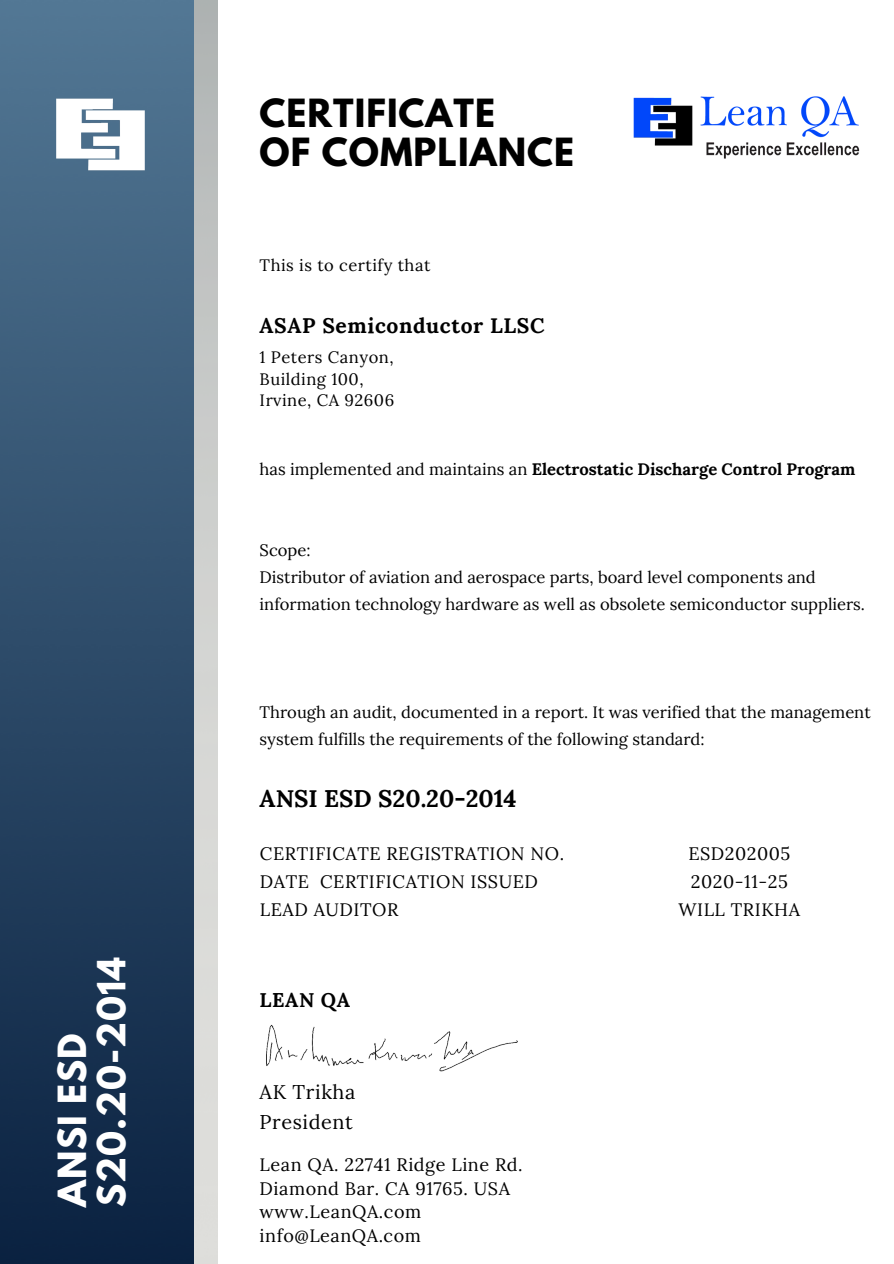
<style>
.page{position:relative;width:894px;height:1264px;background:#fff}
.page>*{position:absolute;margin:0;border:0;box-sizing:border-box;transform-origin:0 0}
.t1{font:700 34.35px/39px "League Spartan";letter-spacing:.03em;color:#000}
.t2{font:700 34.35px/39px "League Spartan";letter-spacing:.03em;color:#fff}
.t3{font:700 24px "Lora";color:#000}
.t4{font:700 21px "Lora";letter-spacing:.03em;color:#000}
.t5{font:19.8px/30.5px "Lora";letter-spacing:.03em;color:#000}
.t6{font:700 19.8px "Lora";letter-spacing:.03em;color:#000}
.t7{font:18px/28.2px "Lora";letter-spacing:.03em;color:#000}
.t8{font:16.5px/27px "Lora";color:#000}
.t9{font:700 16.5px "Lora";color:#000}
.t10{font:16.5px/21.5px "Lora";letter-spacing:.03em;color:#000}
.s1{font-weight:400}
</style>
<div class="page">
<img style="left:193px;top:0;width:24px;height:1263px">
<img style="left:0;top:0;width:193px;height:1263px">
<img style="left:22px;top:55px;width:131px;height:163px">
<img style="left:633px;top:96px;width:227px;height:63px">
<img style="left:266px;top:1024px;width:252px;height:48px">
<h1 class="t2" style="left:57px;top:1207px;width:253px;rotate:-90deg">ANSI ESD<br>S20.20-2014</h1>
<h1 class="t1" style="left:259px;top:98px;width:316px">CERTIFICATE<br>OF COMPLIANCE</h1>
<p class="t10" style="left:259px;top:254px;width:172px">This is to certify that</p>
<p class="t4" style="left:259px;top:311px;width:286px">ASAP Semiconductor LLSC</p>
<p class="t10" style="left:259px;top:346px;width:136px">1 Peters Canyon,<br>Building 100,<br>Irvine, CA 92606</p>
<p class="t9" style="left:259px;top:458px;width:597px"><span class="s1">has implemented and maintains an</span> Electrostatic Discharge Control Program</p>
<p class="t8" style="left:259px;top:536px;width:606px">Scope:<br>Distributor of aviation and aerospace parts, board level components and information technology hardware as well as obsolete semiconductor suppliers.</p>
<p class="t8" style="left:259px;top:698px;width:612px">Through an audit, documented in a report. It was verified that the management system fulfills the requirements of the following standard:</p>
<h2 class="t3" style="left:259px;top:782px;width:258px">ANSI ESD S20.20-2014</h2>
<p class="t7" style="left:260px;top:839px;width:305px">CERTIFICATE REGISTRATION NO.<br>DATE CERTIFICATION ISSUED<br>LEAD AUDITOR</p>
<p class="t7" style="left:678px;top:839px;width:123px;text-align:center">ESD202005<br>2020-11-25<br>WILL TRIKHA</p>
<p class="t6" style="left:259px;top:987px;width:92px">LEAN QA</p>
<p class="t5" style="left:259px;top:1076px;width:97px">AK Trikha<br>President</p>
<p class="t7" style="left:259px;top:1152px;width:264px;line-height:23.7px">Lean QA. 22741 Ridge Line Rd.<br>Diamond Bar. CA 91765. USA www.LeanQA.com info@LeanQA.com</p>
</div>
